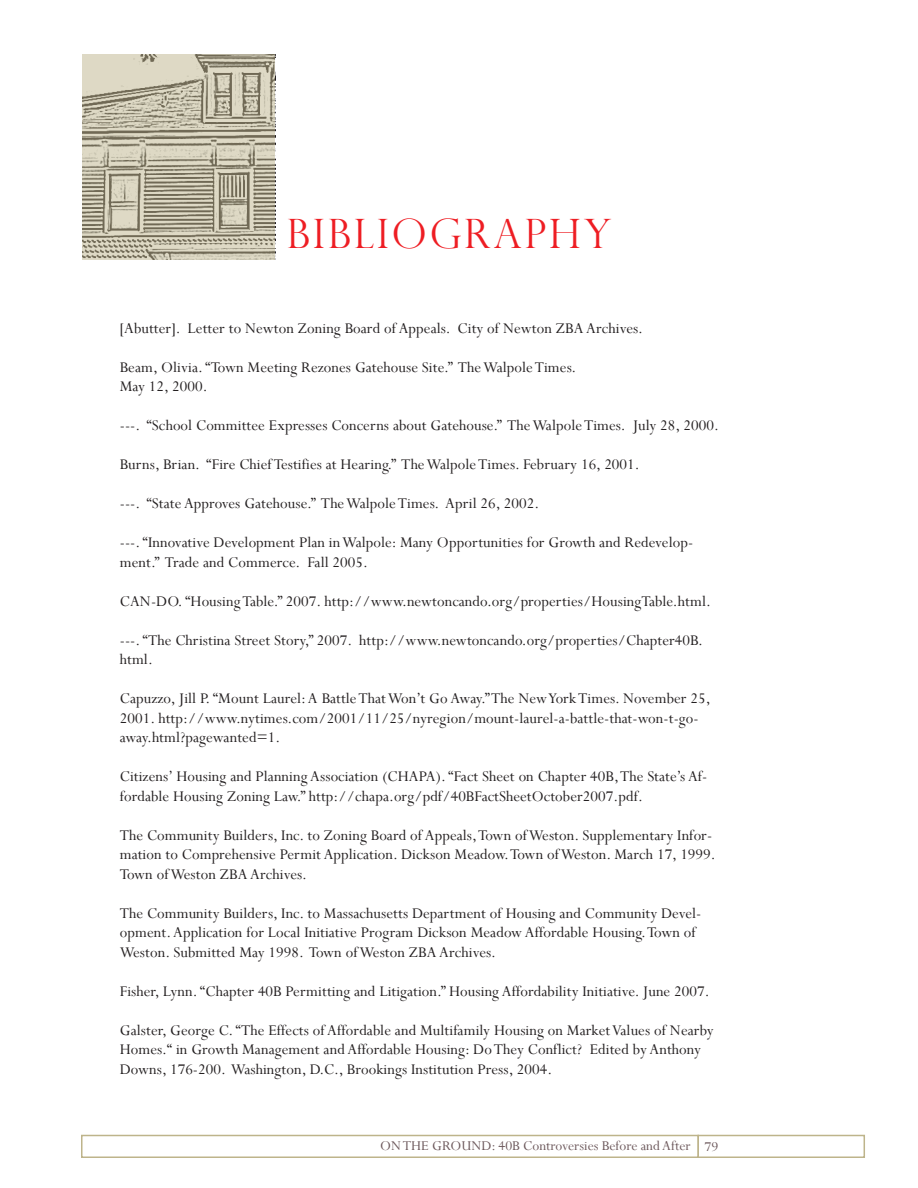
<style>
.page{position:relative;width:918px;height:1188px;background:#fff}
.page>*{position:absolute;margin:0;border:0;box-sizing:border-box;transform-origin:0 0}
.t1{font:300 40.5px "Perpetua Titling";letter-spacing:.07em;color:#ee1d23}
.t2{font:16.5px/19.5px "Perpetua";letter-spacing:.005em;color:#231f20}
.t3{font:15px "Perpetua";color:#6c585b}
</style>
<div class="page">
<div style="left:698px;top:1135px;width:167px;height:23px;border:2px solid #beb48b"></div>
<div style="left:81px;top:1135px;width:618px;height:23px;border:2px solid #beb48b"></div>
<svg style="left:82px;top:54px;width:193px;height:206px;background:#bbb6a2"></svg>
<h1 class="t1" style="left:287px;top:209px;width:326px">BIBLIOGRAPHY</h1>
<p class="t2" style="left:120px;top:318px;width:525px">[Abutter]. Letter to Newton Zoning Board of Appeals. City of Newton ZBA Archives.</p>
<p class="t2" style="left:120px;top:357px;width:458px">Beam, Olivia. “Town Meeting Rezones Gatehouse Site.” The Walpole Times.<br>May 12, 2000.</p>
<p class="t2" style="left:120px;top:416px;width:601px">---. “School Committee Expresses Concerns about Gatehouse.” The Walpole Times. July 28, 2000.</p>
<p class="t2" style="left:120px;top:455px;width:521px">Burns, Brian. “Fire Chief Testifies at Hearing.” The Walpole Times. February 16, 2001.</p>
<p class="t2" style="left:120px;top:494px;width:421px">---. “State Approves Gatehouse.” The Walpole Times. April 26, 2002.</p>
<p class="t2" style="left:120px;top:533px;width:575px">---. “Innovative Development Plan in Walpole: Many Opportunities for Growth and Redevelop&shy;ment.” Trade and Commerce. Fall 2005.</p>
<p class="t2" style="left:120px;top:591px;width:593px">CAN-DO. “Housing Table.” 2007. http://www.newtoncando.org/properties/HousingTable.html.</p>
<p class="t2" style="left:120px;top:630px;width:585px">---. “The Christina Street Story,” 2007. http://www.newtoncando.org/properties/Chapter40B. html.</p>
<p class="t2" style="left:120px;top:689px;width:592px">Capuzzo, Jill P. “Mount Laurel: A Battle That Won’t Go Away.” The New York Times. November 25,<br>2001. http://www.nytimes.com/2001/11/25/nyregion/mount-laurel-a-battle-that-won-t-go&shy;away.html?pagewanted=1.</p>
<p class="t2" style="left:120px;top:767px;width:589px">Citizens’ Housing and Planning Association (CHAPA). “Fact Sheet on Chapter 40B, The State’s Af&shy;fordable Housing Zoning Law.” http://chapa.org/pdf/40BFactSheetOctober2007.pdf.</p>
<p class="t2" style="left:120px;top:825px;width:597px">The Community Builders, Inc. to Zoning Board of Appeals, Town of Weston. Supplementary Infor&shy;mation to Comprehensive Permit Application. Dickson Meadow. Town of Weston. March 17, 1999.<br>Town of Weston ZBA Archives.</p>
<p class="t2" style="left:120px;top:903px;width:583px">The Community Builders, Inc. to Massachusetts Department of Housing and Community Devel&shy;opment. Application for Local Initiative Program Dickson Meadow Affordable Housing. Town of<br>Weston. Submitted May 1998. Town of Weston ZBA Archives.</p>
<p class="t2" style="left:120px;top:981px;width:591px">Fisher, Lynn. “Chapter 40B Permitting and Litigation.” Housing Affordability Initiative. June 2007.</p>
<p class="t2" style="left:120px;top:1020px;width:595px">Galster, George C. “The Effects of Affordable and Multifamily Housing on Market Values of Nearby<br>Homes.“ in Growth Management and Affordable Housing: Do They Conflict? Edited by Anthony<br>Downs, 176-200. Washington, D.C., Brookings Institution Press, 2004.</p>
<p class="t3" style="left:380px;top:1136px;width:340px">ON THE GROUND: 40B Controversies Before and After 79</p>
</div>
